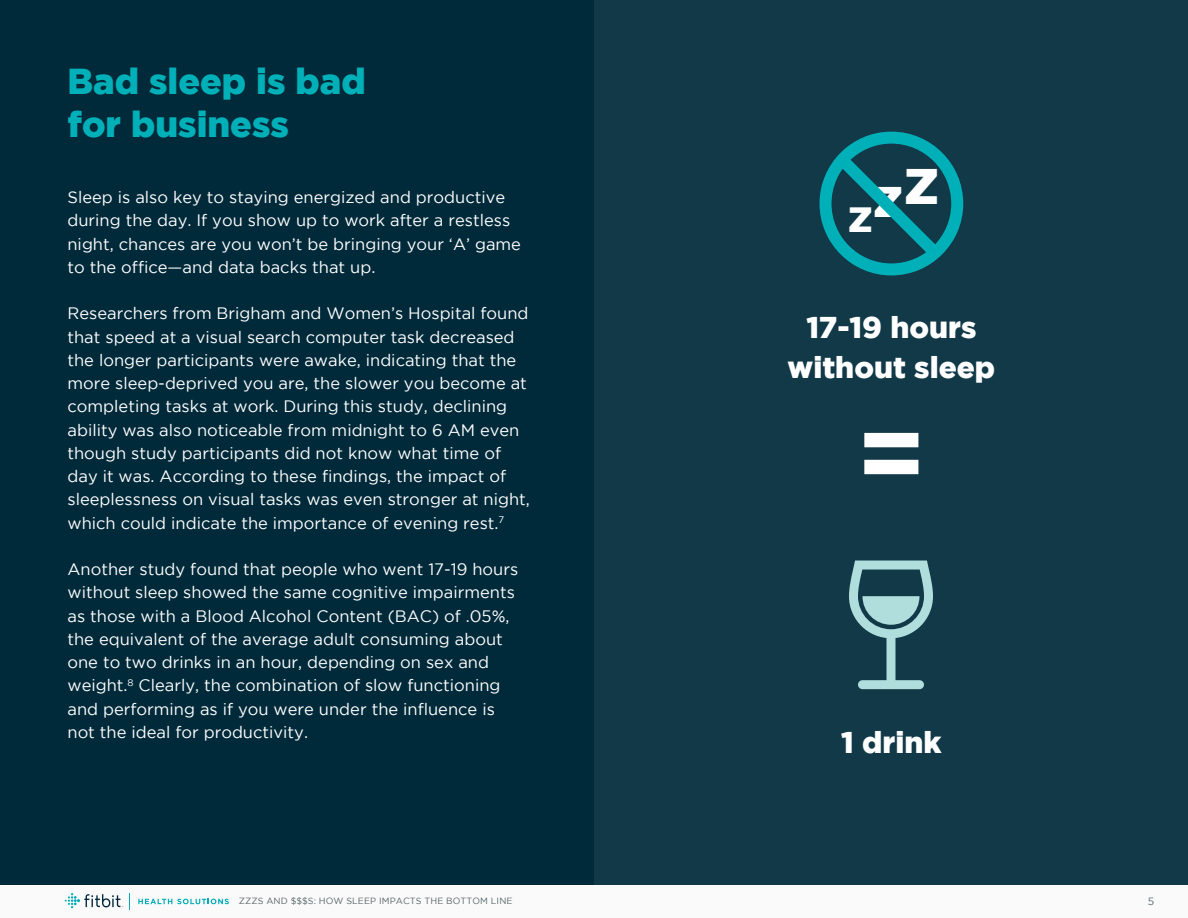
<style>
.page{position:relative;width:1188px;height:918px;background:#fff}
.page>*{position:absolute;margin:0;border:0;box-sizing:border-box;transform-origin:0 0}
.t1{font:900 36px/43.2px "Gotham";color:#00b0b9}
.t2{font:900 35.1px "Gotham";color:#fff}
.t3{font:900 30px/40.5px "Gotham";color:#fff;text-align:center}
.t4{font:16.5px/23.2px "Gotham";color:#fff}
.t5{font:10.5px "Gotham";color:#576569}
.t6{font:9px "Gotham";letter-spacing:.015em;color:#576569}
</style>
<div class="page">
<div style="left:0;top:884px;width:1188px;height:34px;background:#fafafa"></div>
<svg style="left:138px;top:899px;width:91px;height:5px"></svg>
<svg style="left:65px;top:893px;width:58px;height:15px"></svg>
<div style="left:0;top:0;width:594px;height:884px;background:#002a3a"></div>
<div style="left:594px;top:0;width:594px;height:884px;background:#123948"></div>
<div style="left:864px;top:433px;width:54px;height:14px;background:#fff"></div>
<div style="left:864px;top:460px;width:54px;height:14px;background:#fff"></div>
<div style="left:820px;top:132px;width:143px;height:143px;border:12px solid #00b0b9;border-radius:50%"></div>
<svg style="left:827px;top:145px;width:124px;height:123px"></svg>
<div style="left:886px;top:630px;width:10px;height:54px;background:#afdedd;border-radius:4px"></div>
<div style="left:858px;top:680px;width:66px;height:9px;background:#afdedd;border-radius:4px"></div>
<svg style="left:849px;top:561px;width:84px;height:77px"></svg>
<h1 class="t1" style="left:68px;top:59px;width:300px">Bad sleep is bad for business</h1>
<p class="t4" style="left:68px;top:185px;width:455px">Sleep is also key to staying energized and productive during the day. If you show up to work after a restless night, chances are you won’t be bringing your ‘A’ game to the office—and data backs that up.</p>
<p class="t4" style="left:68px;top:302px;width:464px">Researchers from Brigham and Women’s Hospital found that speed at a visual search computer task decreased the longer participants were awake, indicating that the more sleep-deprived you are, the slower you become at completing tasks at work. During this study, declining ability was also noticeable from midnight to 6 AM even though study participants did not know what time of day it was. According to these findings, the impact of sleeplessness on visual tasks was even stronger at night, which could indicate the importance of evening rest.<sup>7</sup></p>
<p class="t4" style="left:68px;top:557px;width:452px">Another study found that people who went 17-19 hours without sleep showed the same cognitive impairments as those with a Blood Alcohol Content (BAC) of .05%, the equivalent of the average adult consuming about one to two drinks in an hour, depending on sex and weight.<sup>8</sup> Clearly, the combination of slow functioning and performing as if you were under the influence is not the ideal for productivity.</p>
<h2 class="t2" style="left:848px;top:199px;width:92px">Z<sup>Z</sup><sup>Z</sup></h2>
<h3 class="t3" style="left:788px;top:306px;width:209px">17-19 hours without sleep</h3>
<h3 class="t3" style="left:841px;top:721px;width:102px">1 drink</h3>
<p class="t6" style="left:239px;top:896px;width:275px">ZZZS AND $$$S: HOW SLEEP IMPACTS THE BOTTOM LINE</p>
<p class="t5" style="left:1148px;top:895px;width:8px">5</p>
</div>
